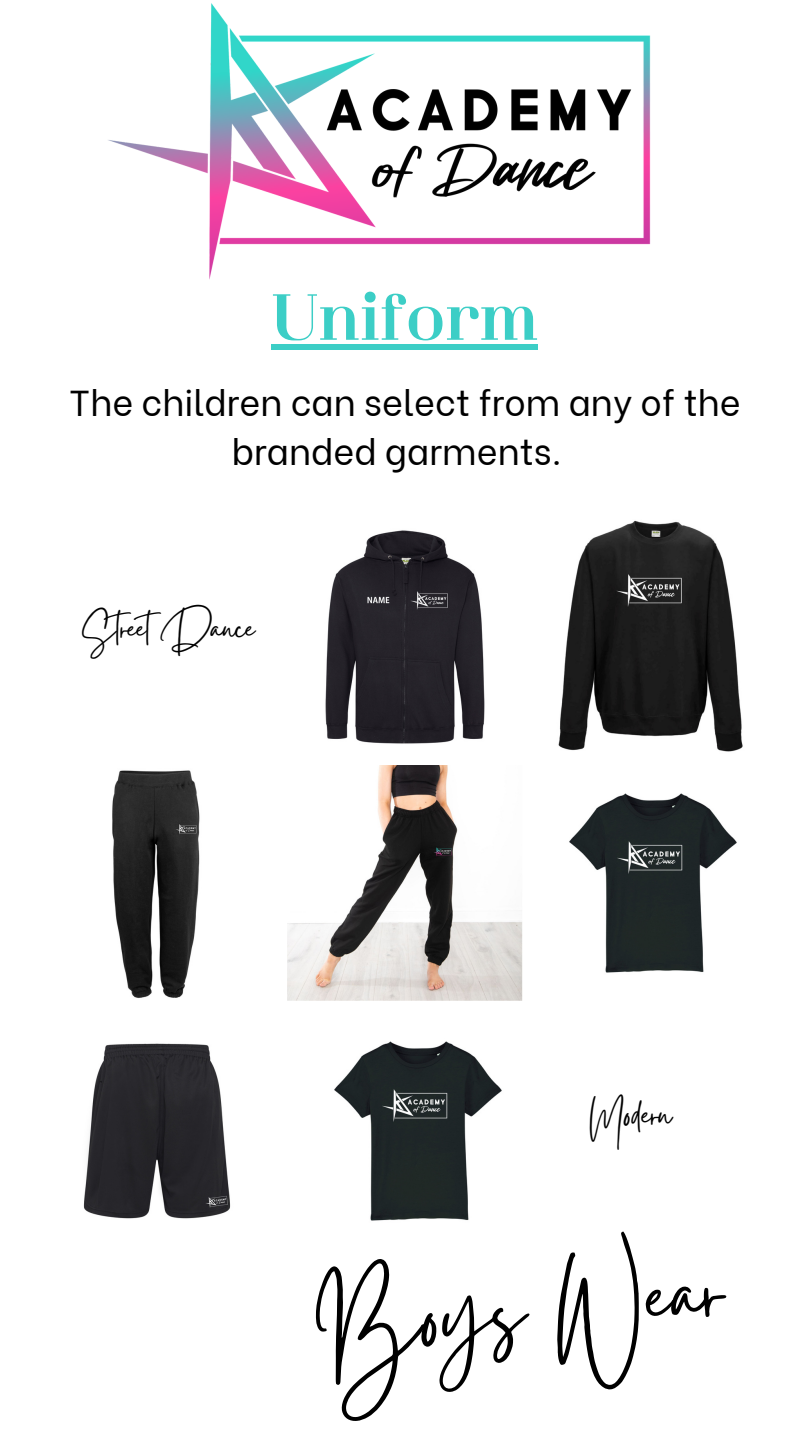
<style>
.page{position:relative;width:810px;height:1440px;background:#fff}
.page>*{position:absolute;margin:0;border:0;box-sizing:border-box;transform-origin:0 0}
.t1{font:115.3px "Gistesy";color:#000}
.t2{font:600 65px "Athachantr";color:#3ccec6}
.t3{font:44.7px "Gistesy";color:#000}
.t4{font:42px "Gistesy";color:#000}
.t5{font:36px/49.6px "Be Vietnam";color:#000;text-align:center}
</style>
<div class="page">
<img style="left:325px;top:530px;width:160px;height:214px">
<img style="left:558px;top:520px;width:185px;height:232px">
<img style="left:112px;top:770px;width:88px;height:228px">
<img style="left:287px;top:766px;width:235px;height:235px">
<img style="left:569px;top:793px;width:168px;height:180px">
<img style="left:83px;top:1043px;width:148px;height:176px">
<div style="left:272px;top:344px;width:266px;height:6px;background:#3ccec6"></div>
<img style="left:108px;top:3px;width:543px;height:277px">
<img style="left:334px;top:1041px;width:168px;height:180px">
<h2 class="t2" style="left:272px;top:288px;width:268px">Uniform</h2>
<p class="t5" style="left:69px;top:374px;width:673px">The children can select from any of the branded garments.</p>
<p class="t4" style="left:82px;top:599px;width:174px">StreetDance</p>
<p class="t3" style="left:589px;top:1084px;width:84px;rotate:-1deg">Modern</p>
<h1 class="t1" style="left:310px;top:1246px;width:408px;rotate:-5deg">Boys Wear</h1>
</div>
